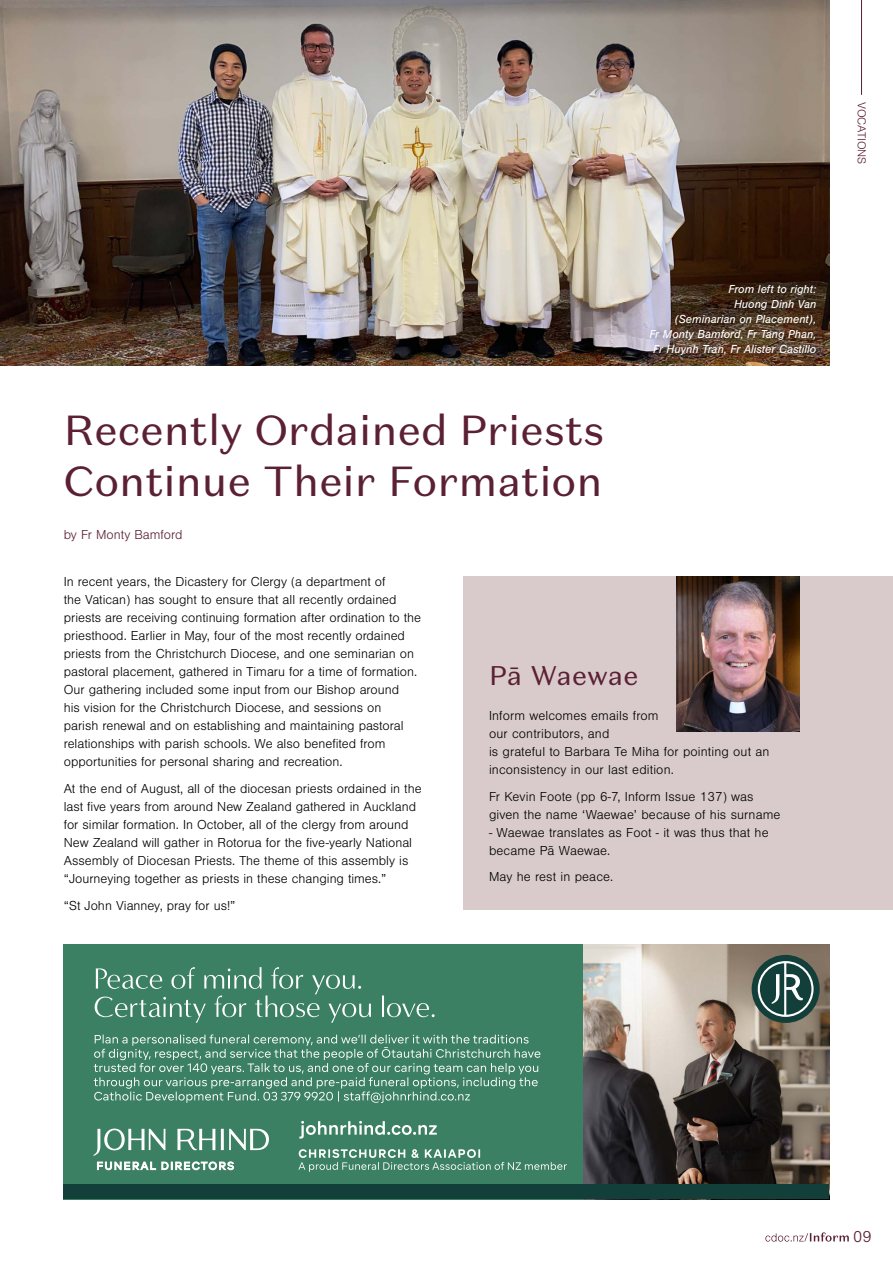
<style>
.page{position:relative;width:893px;height:1263px;background:#fff}
.page>*{position:absolute;margin:0;border:0;box-sizing:border-box;transform-origin:0 0}
.t1{font:42px/51px "Domaine Sans Text";color:#5b2034}
.t2{font:27px "Domaine Sans Text";letter-spacing:.01em;color:#5b2034}
.t3{font:300 16.5px "Nimbus San";color:#5b2034}
.t4{font:300 13.5px/18.1px "Nimbus San";color:#000}
.t5{font:300 13.5px "Nimbus San";color:#5b2034}
.t6{font:italic 12px/15px "Nimbus San";color:#fff;text-align:right}
.t7{font:300 12px "Nimbus San";color:#5b2034}
</style>
<div class="page">
<img style="left:0;top:0;width:829px;height:365px">
<div style="left:463px;top:577px;width:430px;height:333px;background:#d9cbcc"></div>
<div style="left:64px;top:944px;width:765px;height:255px;background:#3c8063"></div>
<img style="left:584px;top:944px;width:245px;height:241px">
<div style="left:64px;top:1185px;width:765px;height:14px;background:#123f3a"></div>
<svg style="left:95px;top:967px;width:340px;height:56px"></svg>
<svg style="left:298px;top:1149px;width:269px;height:23px"></svg>
<svg style="left:299px;top:1121px;width:138px;height:17px"></svg>
<svg style="left:97px;top:1162px;width:59px;height:8px"></svg>
<svg style="left:162px;top:1162px;width:72px;height:8px"></svg>
<svg style="left:93px;top:1128px;width:72px;height:28px"></svg>
<svg style="left:221px;top:1129px;width:48px;height:21px"></svg>
<svg style="left:177px;top:1129px;width:38px;height:21px"></svg>
<div style="left:752px;top:955px;width:68px;height:68px;background:#123f3a;border-radius:50%"></div>
<svg style="left:757px;top:961px;width:57px;height:56px"></svg>
<svg style="left:94px;top:1034px;width:446px;height:69px"></svg>
<img style="left:676px;top:577px;width:123px;height:154px">
<div style="left:644px;top:279px;width:183px;height:87px;background:#000;opacity:.75"></div>
<hr style="left:861px;top:0;width:1px;height:95px;background:#5b2034">
<svg style="left:765px;top:1232px;width:84px;height:9px"></svg>
<p class="t7" style="left:868px;top:102px;width:64px;rotate:90deg">VOCATIONS</p>
<p class="t6" style="left:649px;top:281px;width:169px">From left to right:<br>Huong Dinh Van<br>(Seminarian on Placement),<br>Fr Monty Bamford, Fr Tang Phan,<br>Fr Huynh Tran, Fr Alister Castillo</p>
<h1 class="t1" style="left:64px;top:404px;width:542px">Recently Ordained Priests<br>Continue Their Formation</h1>
<p class="t5" style="left:64px;top:528px;width:120px">by Fr Monty Bamford</p>
<p class="t4" style="left:64px;top:572px;width:359px">In recent years, the Dicastery for Clergy (a department of<br>the Vatican) has sought to ensure that all recently ordained priests are receiving continuing formation after ordination to the priesthood. Earlier in May, four of the most recently ordained priests from the Christchurch Diocese, and one seminarian on pastoral placement, gathered in Timaru for a time of formation.<br>Our gathering included some input from our Bishop around<br>his vision for the Christchurch Diocese, and sessions on<br>parish renewal and on establishing and maintaining pastoral relationships with parish schools. We also benefited from opportunities for personal sharing and recreation.</p>
<p class="t4" style="left:64px;top:780px;width:359px">At the end of August, all of the diocesan priests ordained in the last five years from around New Zealand gathered in Auckland for similar formation. In October, all of the clergy from around New Zealand will gather in Rotorua for the five-yearly National Assembly of Diocesan Priests. The theme of this assembly is “Journeying together as priests in these changing times.”</p>
<p class="t4" style="left:64px;top:897px;width:173px">“St John Vianney, pray for us!”</p>
<h2 class="t2" style="left:489px;top:658px;width:151px">Pā Waewae</h2>
<p class="t4" style="left:489px;top:707px;width:282px">Inform welcomes emails from<br>our contributors, and<br>is grateful to Barbara Te Miha for pointing out an inconsistency in our last edition.</p>
<p class="t4" style="left:489px;top:787px;width:293px">Fr Kevin Foote (pp 6-7, Inform Issue 137) was given the name ‘Waewae’ because of his surname</p>
<p class="t4" style="left:489px;top:823px;width:281px">- Waewae translates as Foot - it was thus that he became Pā Waewae.</p>
<p class="t4" style="left:489px;top:868px;width:126px">May he rest in peace.</p>
<p class="t3" style="left:853px;top:1228px;width:20px">09</p>
</div>
